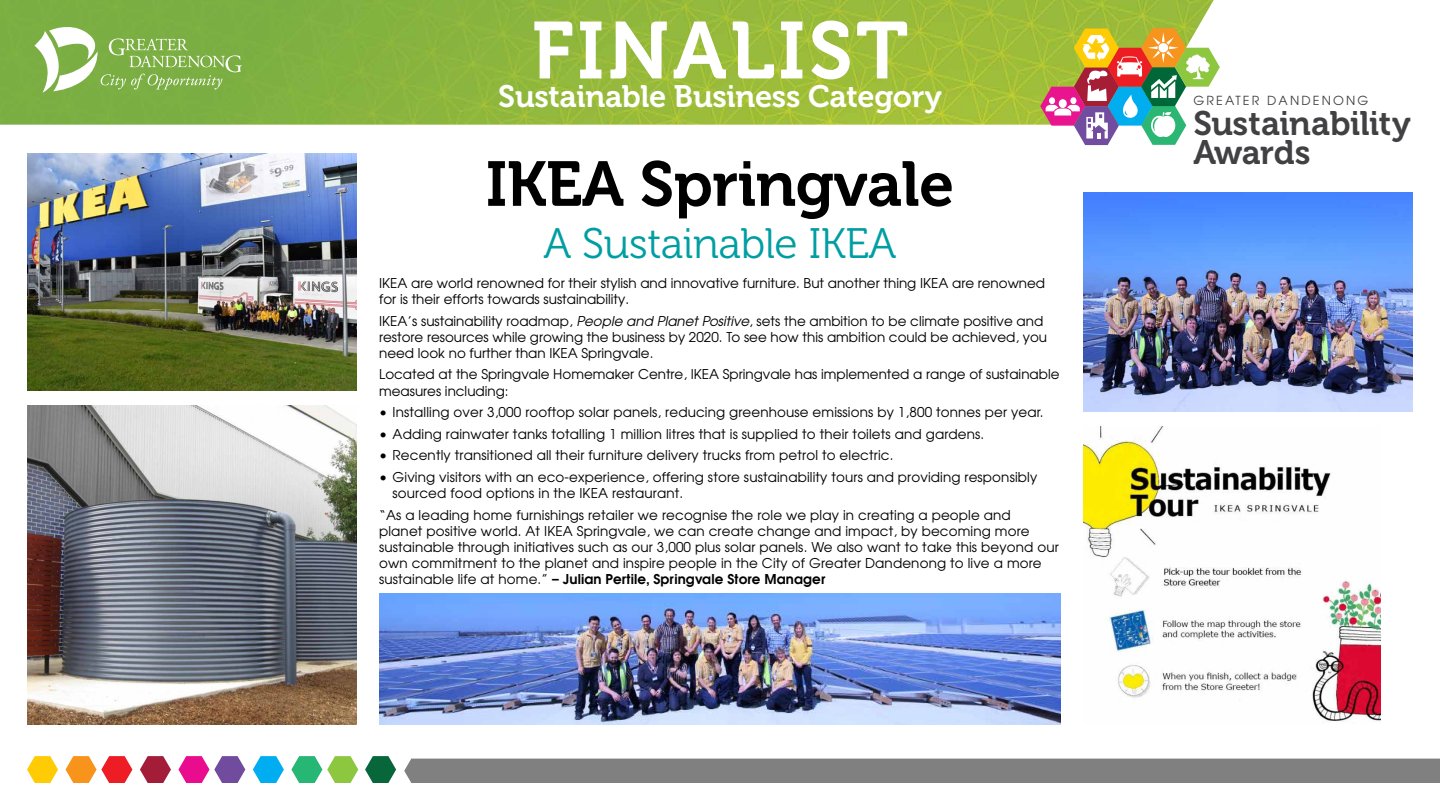
<style>
.page{position:relative;width:1440px;height:810px;background:#fff}
.page>*{position:absolute;margin:0;border:0;box-sizing:border-box;transform-origin:0 0}
.t1{font:80.25px "Museo 700";letter-spacing:.04em;color:#fff}
.t2{font:62.93px "Museo 700";letter-spacing:-.01em;color:#000}
.t3{font:42.53px "Museo 300";letter-spacing:-.01em;color:#009ea2}
.t4{font:33.83px/29.6px "Museo 700";letter-spacing:-.015em;color:#414042}
.t5{font:30.9px "Museo 700";letter-spacing:-.01em;color:#fff}
.t6{font:13.5px/16.2px "Avant Garde";letter-spacing:.01em;color:#000}
.t7{font:12.45px "Avant Garde";letter-spacing:.175em;color:#414042}
.s1{font-style:italic}
.s2{font-weight:600}
</style>
<div class="page">
<img style="left:0;top:0;width:1147px;height:125px">
<svg style="left:1147px;top:0;width:67px;height:427px"></svg>
<svg style="left:1040px;top:28px;width:180px;height:117px"></svg>
<svg style="left:34px;top:22px;width:208px;height:71px;background:#93bd65"></svg>
<svg style="left:365px;top:756px;width:31px;height:27px"></svg>
<svg style="left:66px;top:756px;width:66px;height:27px"></svg>
<svg style="left:178px;top:756px;width:67px;height:27px"></svg>
<svg style="left:291px;top:756px;width:67px;height:27px"></svg>
<svg style="left:27px;top:756px;width:31px;height:27px"></svg>
<svg style="left:140px;top:756px;width:31px;height:27px"></svg>
<svg style="left:253px;top:756px;width:31px;height:27px"></svg>
<div style="left:404px;top:759px;width:1036px;height:24px;background:#808080"></div>
<img style="left:379px;top:593px;width:682px;height:131px">
<img style="left:1083px;top:192px;width:330px;height:220px">
<img style="left:27px;top:153px;width:330px;height:238px">
<img style="left:27px;top:406px;width:330px;height:318px">
<img style="left:1083px;top:427px;width:297px;height:295px">
<h1 class="t1" style="left:532px;top:6px;width:378px">FINALIST</h1>
<h3 class="t5" style="left:498px;top:79px;width:445px">Sustainable Business Category</h3>
<h2 class="t2" style="left:486px;top:149px;width:470px">IKEA Springvale</h2>
<h3 class="t3" style="left:543px;top:221px;width:355px">A Sustainable IKEA</h3>
<p class="t6" style="left:379px;top:274px;width:668px">IKEA are world renowned for their stylish and innovative furniture. But another thing IKEA are renowned for is their efforts towards sustainability.</p>
<p class="t6" style="left:379px;top:312px;width:669px">IKEA’s sustainability roadmap, <span class="s1">People and Planet Positive</span>, sets the ambition to be climate positive and restore resources while growing the business by 2020. To see how this ambition could be achieved, you need look no further than IKEA Springvale.</p>
<p class="t6" style="left:379px;top:366px;width:682px">Located at the Springvale Homemaker Centre, IKEA Springvale has implemented a range of sustainable measures including:</p>
<p class="t6" style="left:379px;top:404px;width:666px">• Installing over 3,000 rooftop solar panels, reducing greenhouse emissions by 1,800 tonnes per year.</p>
<p class="t6" style="left:379px;top:426px;width:607px">• Adding rainwater tanks totalling 1 million litres that is supplied to their toilets and gardens.</p>
<p class="t6" style="left:379px;top:447px;width:516px">• Recently transitioned all their furniture delivery trucks from petrol to electric.</p>
<p class="t6" style="left:393px;top:469px;width:646px;text-indent:-14px">• Giving visitors with an eco-experience, offering store sustainability tours and providing responsibly sourced food options in the IKEA restaurant.</p>
<p class="t6" style="left:379px;top:506px;width:681px">“As a leading home furnishings retailer we recognise the role we play in creating a people and<br>planet positive world. At IKEA Springvale, we can create change and impact, by becoming more sustainable through initiatives such as our 3,000 plus solar panels. We also want to take this beyond our own commitment to the planet and inspire people in the City of Greater Dandenong to live a more sustainable life at home.” <span class="s2">– Julian Pertile, Springvale Store Manager</span></p>
<p class="t7" style="left:1193px;top:92px;width:177px">GREATER DANDENONG</p>
<h3 class="t4" style="left:1193px;top:109px;width:219px">Sustainability<br>Awards</h3>
</div>
